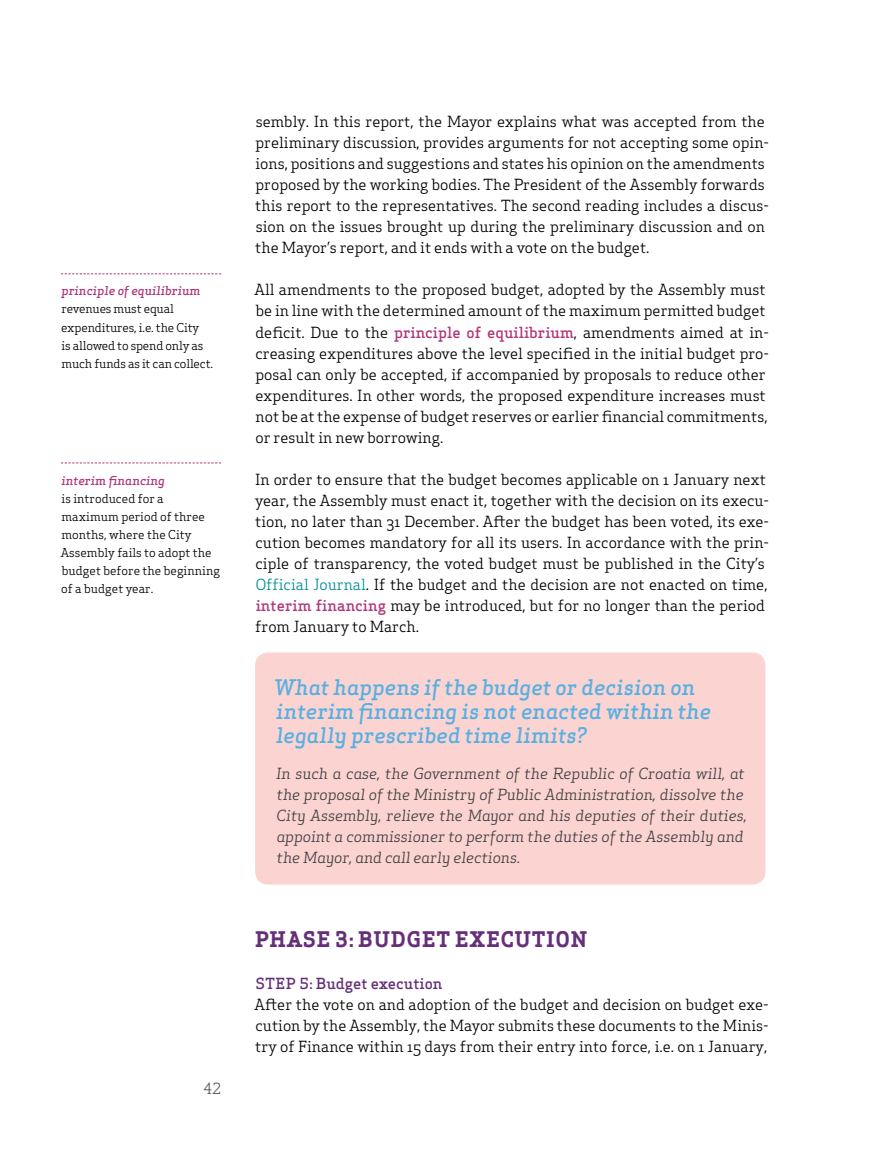
<style>
.page{position:relative;width:893px;height:1170px;background:#fff}
.page>*{position:absolute;margin:0;border:0;box-sizing:border-box;transform-origin:0 0}
.t1{font:italic 500 21px/24px "Apex Serif";color:#58b0e2}
.t2{font:700 21px "Apex Serif";letter-spacing:.05em;color:#662f79}
.t3{font:15px/21px "Apex Serif";color:#000}
.t4{font:italic 15px/21px "Apex Serif";color:#414042}
.t5{font:500 15px "Apex Serif";color:#662f79}
.t6{font:15px "Apex Serif";color:#58595b}
.t7{font:12px/18px "Apex Serif";color:#000}
.t8{font:italic 500 12px "Apex Serif";color:#b03779}
.s1{font-weight:500;color:#b03779}
.s2{color:#008d9b}
</style>
<div class="page">
<svg style="left:61px;top:273px;width:160px;height:1px"></svg>
<svg style="left:61px;top:462px;width:160px;height:1px"></svg>
<div style="left:255px;top:652px;width:510px;height:232px;background:#fbd4d2;border-radius:13px"></div>
<p class="t8" style="left:61px;top:283px;width:141px">principle of equilibrium</p>
<p class="t7" style="left:61px;top:300px;width:153px">revenues must equal expenditures, i.e. the City<br>is allowed to spend only as much funds as it can collect.</p>
<p class="t8" style="left:62px;top:472px;width:105px">interim financing</p>
<p class="t7" style="left:61px;top:489px;width:161px">is introduced for a maximum period of three months, where the City<br>Assembly fails to adopt the budget before the beginning of a budget year.</p>
<p class="t6" style="left:203px;top:1078px;width:19px">42</p>
<p class="t3" style="left:255px;top:111px;width:515px">sembly. In this report, the Mayor explains what was accepted from the preliminary discussion, provides arguments for not accepting some opin&shy;ions, positions and suggestions and states his opinion on the amendments proposed by the working bodies. The President of the Assembly forwards this report to the representatives. The second reading includes a discus&shy;sion on the issues brought up during the preliminary discussion and on the Mayor’s report, and it ends with a vote on the budget.</p>
<p class="t3" style="left:255px;top:279px;width:516px">All amendments to the proposed budget, adopted by the Assembly must be in line with the determined amount of the maximum permitted budget deficit. Due to the <span class="s1">principle of equilibrium</span>, amendments aimed at in&shy;creasing expenditures above the level specified in the initial budget pro&shy;posal can only be accepted, if accompanied by proposals to reduce other expenditures. In other words, the proposed expenditure increases must not be at the expense of budget reserves or earlier financial commitments, or result in new borrowing.</p>
<p class="t3" style="left:255px;top:468px;width:516px">In order to ensure that the budget becomes applicable on 1 January next year, the Assembly must enact it, together with the decision on its execu&shy;tion, no later than 31 December. After the budget has been voted, its exe&shy;cution becomes mandatory for all its users. In accordance with the prin&shy;ciple of transparency, the voted budget must be published in the City’s <span class="s2">Official Journal</span>. If the budget and the decision are not enacted on time, <span class="s1">interim financing</span> may be introduced, but for no longer than the period from January to March.</p>
<h1 class="t1" style="left:274px;top:674px;width:438px">What happens if the budget or decision on interim financing is not enacted within the legally prescribed time limits?</h1>
<p class="t4" style="left:276px;top:762px;width:472px">In such a case, the Government of the Republic of Croatia will, at the proposal of the Ministry of Public Administration, dissolve the City Assembly, relieve the Mayor and his deputies of their duties, appoint a commissioner to perform the duties of the Assembly and the Mayor, and call early elections.</p>
<h1 class="t2" style="left:255px;top:925px;width:334px">PHASE 3: BUDGET EXECUTION</h1>
<p class="t5" style="left:256px;top:973px;width:21px">Step</p>
<p class="t5" style="left:300px;top:973px;width:144px">5: Budget execution</p>
<p class="t3" style="left:255px;top:993px;width:516px;text-align:justify">After the vote on and adoption of the budget and decision on budget exe&shy;cution by the Assembly, the Mayor submits these documents to the Minis&shy;try of Finance within 15 days from their entry into force, i.e. on 1 January,</p>
</div>
